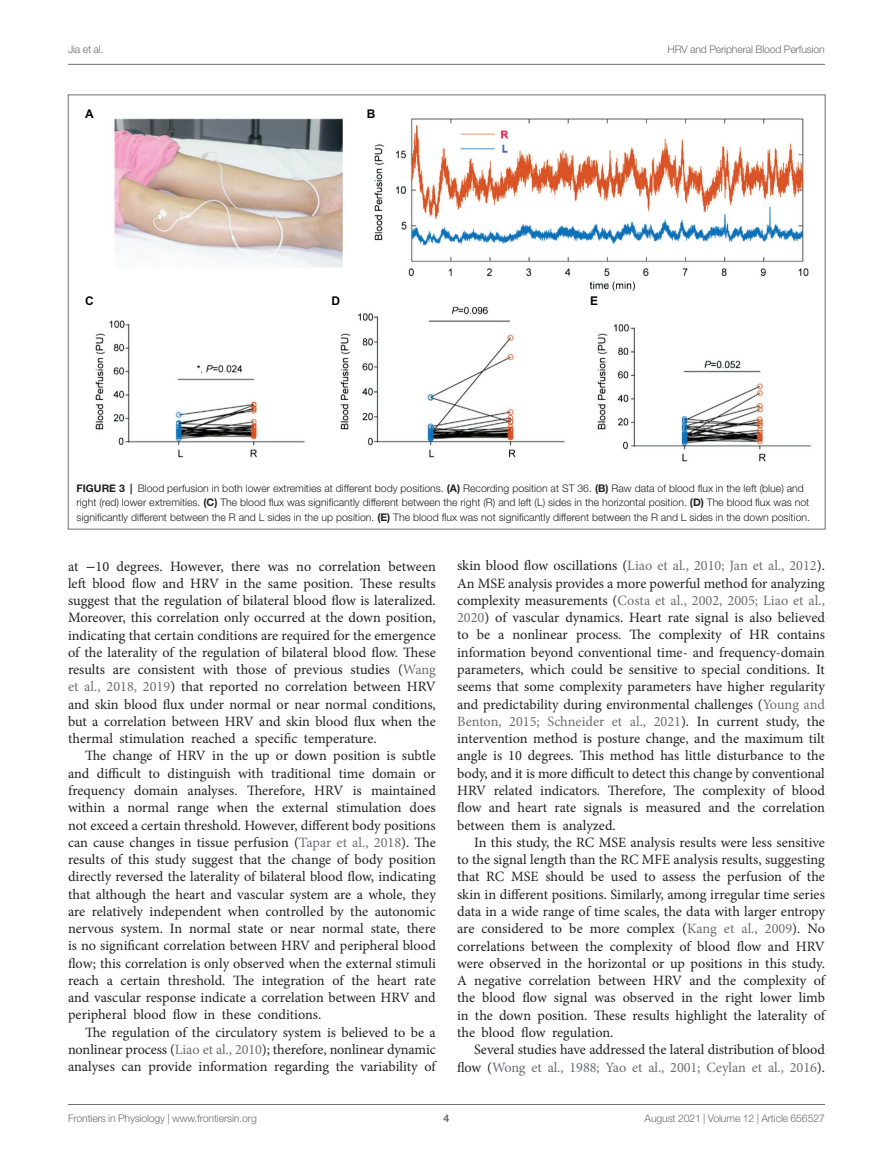
<style>
.page{position:relative;width:893px;height:1170px;background:#fff}
.page>*{position:absolute;margin:0;border:0;box-sizing:border-box;transform-origin:0 0}
.TEXT{font:14.25px/17.2px "Minion Pro";letter-spacing:-.005em;color:#231f20;text-align:justify}
.TEXT_FLUSH{font:14.25px/17.2px "Minion Pro";color:#231f20;text-align:justify}
.t1{font:700 12px "Arial";color:#040503}
.FIG_LEG{font:300 10.5px/14.2px "Helvetica Neue LT Std";color:#231f20}
.t2{font:300 10.5px "Helvetica Neue LT Std";letter-spacing:-.015em;color:#6c6d70}
.t3{font:700 10.5px "Helvetica Neue LT Std";color:#6c6d70}
.s1{font-weight:700}
.s2{font-family:"STIX General"}
.s3{color:#6c6d70}
</style>
<div class="page">
<hr style="left:68px;top:64px;width:757px;height:1px;background:#6c6d70">
<hr style="left:68px;top:1104px;width:757px;height:1px;background:#6c6d70">
<img style="left:95px;top:118px;width:716px;height:344px">
<p class="t2" style="left:68px;top:42px;width:37px">Jia et al.</p>
<p class="t2" style="left:667px;top:42px;width:159px">HRV and Peripheral Blood Perfusion</p>
<p class="t1" style="left:85px;top:105px;width:10px">A</p>
<p class="t1" style="left:367px;top:105px;width:10px">B</p>
<p class="t1" style="left:85px;top:293px;width:10px">C</p>
<p class="t1" style="left:332px;top:293px;width:10px">D</p>
<p class="t1" style="left:590px;top:293px;width:10px">E</p>
<p class="FIG_LEG" style="left:77px;top:481px;width:735px"><span class="s1">FIGURE 3 |</span> Blood perfusion in both lower extremities at different body positions. <span class="s1">(A)</span> Recording position at ST 36. <span class="s1">(B)</span> Raw data of blood flux in the left (blue) and right (red) lower extremities. <span class="s1">(C)</span> The blood flux was significantly different between the right (R) and left (L) sides in the horizontal position. <span class="s1">(D)</span> The blood flux was not significantly different between the R and L sides in the up position. <span class="s1">(E)</span> The blood flux was not significantly different between the R and L sides in the down position.</p>
<p class="TEXT_FLUSH" style="left:68px;top:557px;width:369px">at <span class="s2">−</span>10 degrees. However, there was no correlation between left blood flow and HRV in the same position. These results suggest that the regulation of bilateral blood flow is lateralized.<br>Moreover, this correlation only occurred at the down position, indicating that certain conditions are required for the emergence of the laterality of the regulation of bilateral blood flow. These results are consistent with those of previous studies (<span class="s3">Wang et al., 2018, 2019</span>) that reported no correlation between HRV and skin blood flux under normal or near normal conditions, but a correlation between HRV and skin blood flux when the thermal stimulation reached a specific temperature.</p>
<p class="TEXT" style="left:68px;top:747px;width:369px;text-indent:17px">The change of HRV in the up or down position is subtle and difficult to distinguish with traditional time domain or frequency domain analyses. Therefore, HRV is maintained within a normal range when the external stimulation does not exceed a certain threshold. However, different body positions can cause changes in tissue perfusion (<span class="s3">Tapar et al., 2018</span>). The results of this study suggest that the change of body position directly reversed the laterality of bilateral blood flow, indicating that although the heart and vascular system are a whole, they are relatively independent when controlled by the autonomic nervous system. In normal state or near normal state, there is no significant correlation between HRV and peripheral blood flow; this correlation is only observed when the external stimuli reach a certain threshold. The integration of the heart rate and vascular response indicate a correlation between HRV and peripheral blood flow in these conditions.</p>
<p class="TEXT" style="left:68px;top:1023px;width:369px;text-indent:17px">The regulation of the circulatory system is believed to be a nonlinear process (<span class="s3">Liao et al., 2010</span>); therefore, nonlinear dynamic analyses can provide information regarding the variability of</p>
<p class="TEXT" style="left:457px;top:557px;width:369px">skin blood flow oscillations (<span class="s3">Liao et al., 2010; Jan et al., 2012</span>).<br>An MSE analysis provides a more powerful method for analyzing complexity measurements (<span class="s3">Costa et al., 2002, 2005; Liao et al., 2020</span>) of vascular dynamics. Heart rate signal is also believed to be a nonlinear process. The complexity of HR contains information beyond conventional time- and frequency-domain parameters, which could be sensitive to special conditions. It seems that some complexity parameters have higher regularity and predictability during environmental challenges (<span class="s3">Young and Benton, 2015; Schneider et al., 2021</span>). In current study, the intervention method is posture change, and the maximum tilt angle is 10 degrees. This method has little disturbance to the body, and it is more difficult to detect this change by conventional HRV related indicators. Therefore, The complexity of blood flow and heart rate signals is measured and the correlation between them is analyzed.</p>
<p class="TEXT" style="left:457px;top:833px;width:369px;text-indent:17px">In this study, the RC MSE analysis results were less sensitive to the signal length than the RC MFE analysis results, suggesting that RC MSE should be used to assess the perfusion of the skin in different positions. Similarly, among irregular time series data in a wide range of time scales, the data with larger entropy are considered to be more complex (<span class="s3">Kang et al., 2009</span>). No correlations between the complexity of blood flow and HRV were observed in the horizontal or up positions in this study.<br>A negative correlation between HRV and the complexity of the blood flow signal was observed in the right lower limb in the down position. These results highlight the laterality of the blood flow regulation.</p>
<p class="TEXT" style="left:457px;top:1041px;width:369px;text-align:right">Several studies have addressed the lateral distribution of blood flow (<span class="s3">Wong et al., 1988; Yao et al., 2001; Ceylan et al., 2016</span>).</p>
<p class="t2" style="left:68px;top:1111px;width:190px">Frontiers in Physiology | www.frontiersin.org</p>
<p class="t3" style="left:444px;top:1111px;width:7px">4</p>
<p class="t2" style="left:645px;top:1111px;width:182px">August 2021 | Volume 12 | Article 656527</p>
</div>
